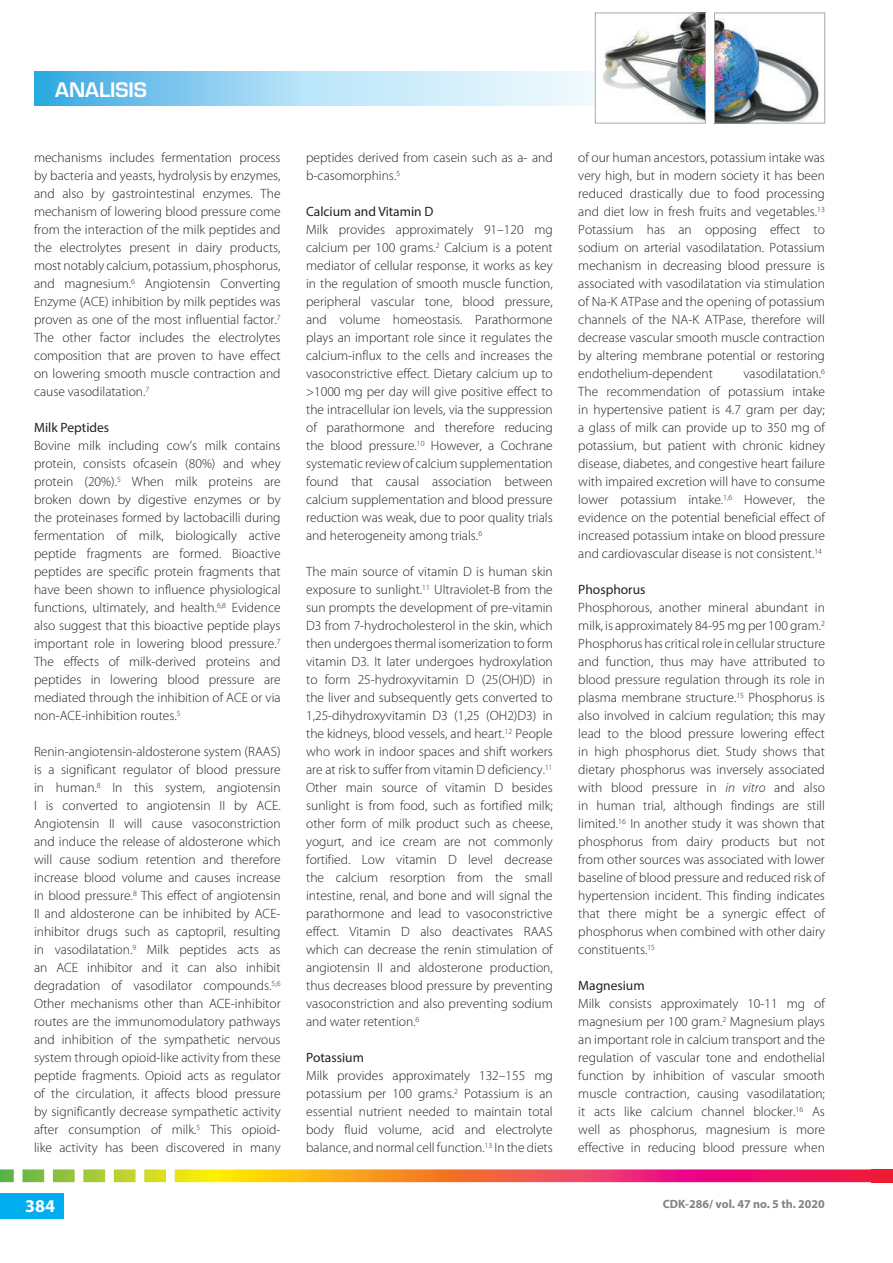
<style>
.page{position:relative;width:893px;height:1263px;background:#fff}
.page>*{position:absolute;margin:0;border:0;box-sizing:border-box;transform-origin:0 0}
.t1{font:600 19.5px "Eurostile LT Std";color:#fff}
.t2{font:700 18px "Myriad Pro";color:#fff}
.t3{font:300 13.5px/18px "Myriad Pro";color:#231f20;text-align:justify}
.t4{font:13.5px "Myriad Pro";color:#231f20}
.t5{font:700 12px "Myriad Pro";color:#808285}
.s1{font-style:italic}
</style>
<div class="page">
<svg style="left:34px;top:71px;width:561px;height:35px;background:#a7dbf4"></svg>
<img style="left:603px;top:15px;width:101px;height:106px">
<div style="left:595px;top:13px;width:111px;height:110px;border:1px solid #a8a9ad"></div>
<img style="left:716px;top:18px;width:103px;height:103px">
<div style="left:714px;top:13px;width:111px;height:110px;border:1px solid #a8a9ad"></div>
<div style="left:0;top:1193px;width:64px;height:25px;background:#00aeef"></div>
<svg style="left:0;top:1169px;width:893px;height:13px;background:#e87d50"></svg>
<h1 class="t1" style="left:55px;top:78px;width:93px">ANALISIS</h1>
<p class="t3" style="left:34px;top:149px;width:248px">mechanisms includes fermentation process by bacteria and yeasts, hydrolysis by enzymes, and also by gastrointestinal enzymes. The mechanism of lowering blood pressure come from the interaction of the milk peptides and the electrolytes present in dairy products, most notably calcium, potassium, phosphorus, and magnesium.<sup>6</sup> Angiotensin Converting Enzyme (ACE) inhibition by milk peptides was proven as one of the most influential factor.<sup>7<br></sup>The other factor includes the electrolytes composition that are proven to have effect on lowering smooth muscle contraction and cause vasodilatation.<sup>7</sup></p>
<p class="t4" style="left:34px;top:419px;width:77px">Milk Peptides</p>
<p class="t3" style="left:34px;top:437px;width:248px">Bovine milk including cow’s milk contains protein, consists ofcasein (80%) and whey protein (20%).<sup>5</sup> When milk proteins are broken down by digestive enzymes or by the proteinases formed by lactobacilli during fermentation of milk, biologically active peptide fragments are formed. Bioactive peptides are specific protein fragments that have been shown to influence physiological functions, ultimately, and health.<sup>6,8</sup> Evidence also suggest that this bioactive peptide plays important role in lowering blood pressure.<sup>7<br></sup>The effects of milk-derived proteins and peptides in lowering blood pressure are mediated through the inhibition of ACE or via non-ACE-inhibition routes.<sup>5</sup></p>
<p class="t3" style="left:34px;top:743px;width:248px">Renin-angiotensin-aldosterone system (RAAS) is a significant regulator of blood pressure in human.<sup>8</sup> In this system, angiotensin I is converted to angiotensin II by ACE.<br>Angiotensin II will cause vasoconstriction and induce the release of aldosterone which will cause sodium retention and therefore increase blood volume and causes increase in blood pressure.<sup>8</sup> This effect of angiotensin II and aldosterone can be inhibited by ACE&shy;inhibitor drugs such as captopril, resulting in vasodilatation.<sup>9</sup> Milk peptides acts as an ACE inhibitor and it can also inhibit degradation of vasodilator compounds.<sup>5,6<br></sup>Other mechanisms other than ACE-inhibitor routes are the immunomodulatory pathways and inhibition of the sympathetic nervous system through opioid-like activity from these peptide fragments. Opioid acts as regulator of the circulation, it affects blood pressure by significantly decrease sympathetic activity after consumption of milk.<sup>5</sup> This opioid&shy;like activity has been discovered in many</p>
<p class="t3" style="left:306px;top:149px;width:248px">peptides derived from casein such as a- and b-casomorphins.<sup>5</sup></p>
<p class="t4" style="left:306px;top:203px;width:129px">Calcium and Vitamin D</p>
<p class="t3" style="left:306px;top:221px;width:248px">Milk provides approximately 91–120 mg calcium per 100 grams.<sup>2</sup> Calcium is a potent mediator of cellular response, it works as key in the regulation of smooth muscle function, peripheral vascular tone, blood pressure, and volume homeostasis. Parathormone plays an important role since it regulates the calcium-influx to the cells and increases the vasoconstrictive effect. Dietary calcium up to &gt;1000 mg per day will give positive effect to the intracellular ion levels, via the suppression of parathormone and therefore reducing the blood pressure.<sup>10</sup> However, a Cochrane systematic review of calcium supplementation found that causal association between calcium supplementation and blood pressure reduction was weak, due to poor quality trials and heterogeneity among trials.<sup>6</sup></p>
<p class="t3" style="left:306px;top:563px;width:248px">The main source of vitamin D is human skin exposure to sunlight.<sup>11</sup> Ultraviolet-B from the sun prompts the development of pre-vitamin D3 from 7-hydrocholesterol in the skin, which then undergoes thermal isomerization to form vitamin D3. It later undergoes hydroxylation to form 25-hydroxyvitamin D (25(OH)D) in the liver and subsequently gets converted to 1,25-dihydroxyvitamin D3 (1,25 (OH2)D3) in the kidneys, blood vessels, and heart.<sup>12</sup> People who work in indoor spaces and shift workers are at risk to suffer from vitamin D deficiency.<sup>11<br></sup>Other main source of vitamin D besides sunlight is from food, such as fortified milk; other form of milk product such as cheese, yogurt, and ice cream are not commonly fortified. Low vitamin D level decrease the calcium resorption from the small intestine, renal, and bone and will signal the parathormone and lead to vasoconstrictive effect. Vitamin D also deactivates RAAS which can decrease the renin stimulation of angiotensin II and aldosterone production, thus decreases blood pressure by preventing vasoconstriction and also preventing sodium and water retention.<sup>6</sup></p>
<p class="t4" style="left:306px;top:1049px;width:59px">Potassium</p>
<p class="t3" style="left:306px;top:1067px;width:248px">Milk provides approximately 132–155 mg potassium per 100 grams.<sup>2</sup> Potassium is an essential nutrient needed to maintain total body fluid volume, acid and electrolyte balance, and normal cell function.<sup>13</sup> In the diets</p>
<p class="t3" style="left:578px;top:149px;width:248px">of our human ancestors, potassium intake was very high, but in modern society it has been reduced drastically due to food processing and diet low in fresh fruits and vegetables.<sup>13<br></sup>Potassium has an opposing effect to sodium on arterial vasodilatation. Potassium mechanism in decreasing blood pressure is associated with vasodilatation via stimulation of Na-K ATPase and the opening of potassium channels of the NA-K ATPase, therefore will decrease vascular smooth muscle contraction by altering membrane potential or restoring endothelium-dependent</p>
<p class="t3" style="left:578px;top:365px;width:248px;text-indent:165px">vasodilatation.<sup>6<br></sup>The recommendation of potassium intake in hypertensive patient is 4.7 gram per day; a glass of milk can provide up to 350 mg of potassium, but patient with chronic kidney disease, diabetes, and congestive heart failure with impaired excretion will have to consume lower potassium intake.<sup>1,6</sup> However, the evidence on the potential beneficial effect of increased potassium intake on blood pressure and cardiovascular disease is not consistent.<sup>14</sup></p>
<p class="t4" style="left:578px;top:581px;width:69px">Phosphorus</p>
<p class="t3" style="left:578px;top:599px;width:248px">Phosphorous, another mineral abundant in milk, is approximately 84-95 mg per 100 gram.<sup>2<br></sup>Phosphorus has critical role in cellular structure and function, thus may have attributed to blood pressure regulation through its role in plasma membrane structure.<sup>15</sup> Phosphorus is also involved in calcium regulation; this may lead to the blood pressure lowering effect in high phosphorus diet. Study shows that dietary phosphorus was inversely associated with blood pressure in <span class="s1">in vitro</span> and also in human trial, although findings are still limited.<sup>16</sup> In another study it was shown that phosphorus from dairy products but not from other sources was associated with lower baseline of blood pressure and reduced risk of hypertension incident. This finding indicates that there might be a synergic effect of phosphorus when combined with other dairy constituents.<sup>15</sup></p>
<p class="t4" style="left:578px;top:977px;width:68px">Magnesium</p>
<p class="t3" style="left:578px;top:995px;width:248px">Milk consists approximately 10-11 mg of magnesium per 100 gram.<sup>2</sup> Magnesium plays an important role in calcium transport and the regulation of vascular tone and endothelial function by inhibition of vascular smooth muscle contraction, causing vasodilatation; it acts like calcium channel blocker.<sup>16</sup> As well as phosphorus, magnesium is more effective in reducing blood pressure when</p>
<h2 class="t2" style="left:25px;top:1194px;width:31px">384</h2>
<p class="t5" style="left:663px;top:1196px;width:164px">CDK-286/ vol. 47 no. 5 th. 2020</p>
</div>
